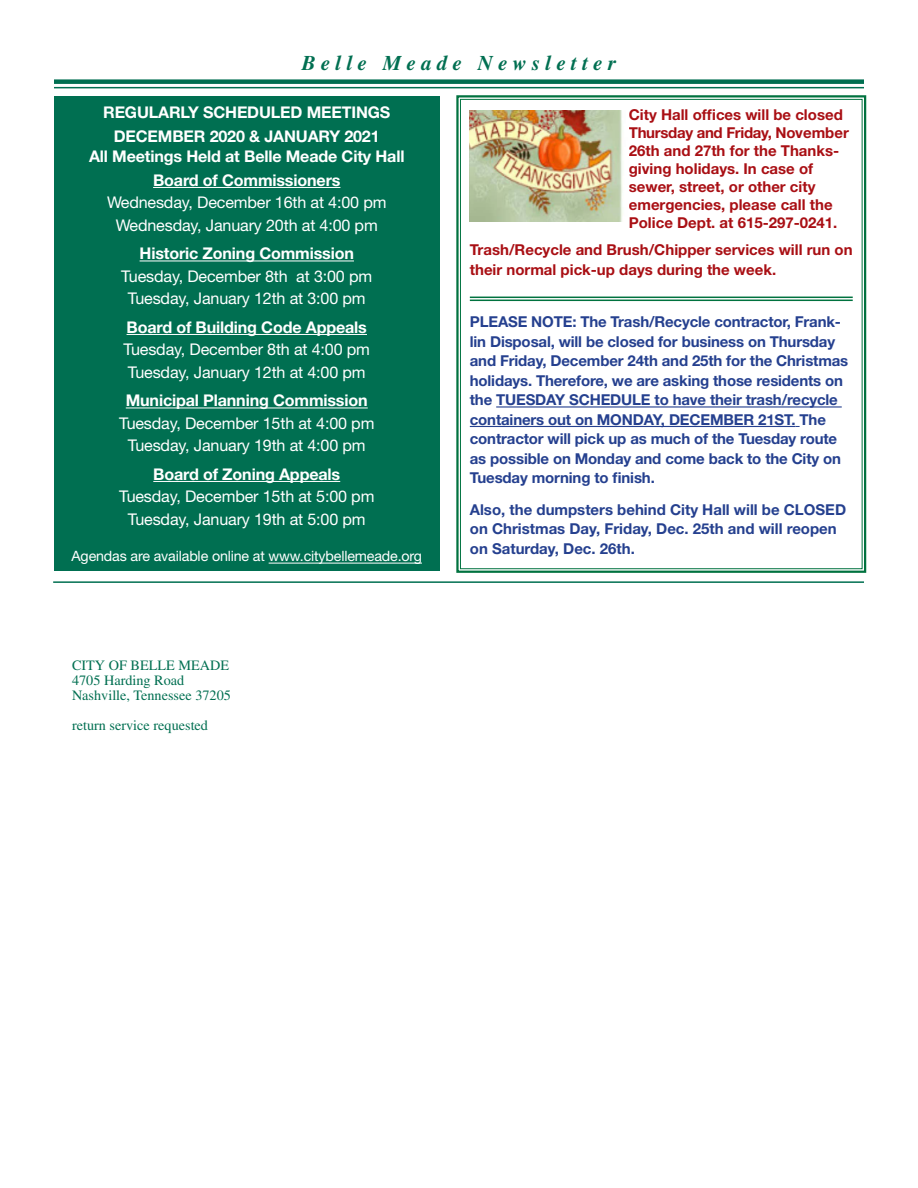
<style>
.page{position:relative;width:918px;height:1188px;background:#fff}
.page>*{position:absolute;margin:0;border:0;box-sizing:border-box;transform-origin:0 0}
.t1{font:italic 700 21px "Times";letter-spacing:.25em;color:#006f51}
.t2{font:16.2px/22.5px "Helvetica Neue";letter-spacing:-.01em;color:#fff;text-align:center}
.t3{font:700 16.2px/24px "Helvetica Neue";letter-spacing:-.01em;color:#fff;text-align:center}
.t4{font:700 15px/19.5px "Helvetica Neue";letter-spacing:-.01em;color:#25408f}
.t5{font:700 15px/18px "Helvetica Neue";color:#a90f14}
.t6{font:14.25px/15px "Times";color:#006f51}
.t7{font:14.25px "Helvetica Neue";letter-spacing:-.01em;color:#fff}
</style>
<div class="page">
<div style="left:54px;top:79px;width:810px;height:5px;background:#006f51"></div>
<hr style="left:54px;top:87px;width:810px;height:1px;background:#006f51">
<hr style="left:53px;top:581px;width:811px;height:2px;background:#006f51">
<div style="left:54px;top:96px;width:386px;height:475px;background:#006f51"></div>
<hr style="left:153px;top:187px;width:187px;height:1px;background:#fff">
<hr style="left:140px;top:261px;width:214px;height:1px;background:#fff">
<hr style="left:127px;top:334px;width:240px;height:1px;background:#fff">
<hr style="left:126px;top:408px;width:242px;height:1px;background:#fff">
<hr style="left:153px;top:481px;width:187px;height:1px;background:#fff">
<hr style="left:269px;top:563px;width:153px;height:1px;background:#fff">
<svg style="left:456px;top:95px;width:411px;height:478px"></svg>
<img style="left:470px;top:111px;width:159px;height:111px">
<hr style="left:470px;top:297px;width:383px;height:1px;background:#00723f">
<hr style="left:470px;top:300px;width:383px;height:1px;background:#00723f">
<h1 class="t1" style="left:302px;top:51px;width:316px">Belle Meade Newsletter</h1>
<p class="t3" style="left:103px;top:100px;width:289px">REGULARLY SCHEDULED MEETINGS<br>DECEMBER 2020 &amp; JANUARY 2021</p>
<p class="t3" style="left:89px;top:144px;width:317px">All Meetings Held at Belle Meade City Hall<br>Board of Commissioners</p>
<p class="t2" style="left:107px;top:191px;width:281px">Wednesday, December 16th at 4:00 pm<br>Wednesday, January 20th at 4:00 pm</p>
<p class="t3" style="left:140px;top:241px;width:216px">Historic Zoning Commission</p>
<p class="t2" style="left:121px;top:265px;width:252px">Tuesday, December 8th at 3:00 pm<br>Tuesday, January 12th at 3:00 pm</p>
<p class="t3" style="left:127px;top:315px;width:242px">Board of Building Code Appeals</p>
<p class="t2" style="left:123px;top:338px;width:248px;text-align:left">Tuesday, December 8th at 4:00 pm<br>Tuesday, January 12th at 4:00 pm</p>
<p class="t3" style="left:126px;top:388px;width:243px">Municipal Planning Commission</p>
<p class="t2" style="left:119px;top:412px;width:257px">Tuesday, December 15th at 4:00 pm<br>Tuesday, January 19th at 4:00 pm</p>
<p class="t3" style="left:153px;top:462px;width:188px">Board of Zoning Appeals</p>
<p class="t2" style="left:119px;top:485px;width:257px">Tuesday, December 15th at 5:00 pm<br>Tuesday, January 19th at 5:00 pm</p>
<p class="t7" style="left:72px;top:547px;width:352px">Agendas are available online at www.citybellemeade.org</p>
<p class="t5" style="left:629px;top:106px;width:222px">City Hall offices will be closed<br>Thursday and Friday, November<br>26th and 27th for the Thanks&shy;giving holidays. In case of sewer, street, or other city emergencies, please call the<br>Police Dept. at 615-297-0241.</p>
<p class="t5" style="left:470px;top:240px;width:384px;line-height:19.5px">Trash/Recycle and Brush/Chipper services will run on their normal pick-up days during the week.</p>
<p class="t4" style="left:470px;top:312px;width:380px">PLEASE NOTE: The Trash/Recycle contractor, Frank&shy;lin Disposal, will be closed for business on Thursday and Friday, December 24th and 25th for the Christmas holidays. Therefore, we are asking those residents on the TUESDAY SCHEDULE to have their trash/recycle containers out on MONDAY, DECEMBER 21ST. The contractor will pick up as much of the Tuesday route as possible on Monday and come back to the City on Tuesday morning to finish.</p>
<p class="t4" style="left:470px;top:500px;width:378px">Also, the dumpsters behind City Hall will be CLOSED on Christmas Day, Friday, Dec. 25th and will reopen on Saturday, Dec. 26th.</p>
<p class="t6" style="left:72px;top:658px;width:161px">CITY OF BELLE MEADE<br>4705 Harding Road<br>Nashville, Tennessee 37205</p>
<p class="t6" style="left:72px;top:718px;width:138px">return service requested</p>
</div>
